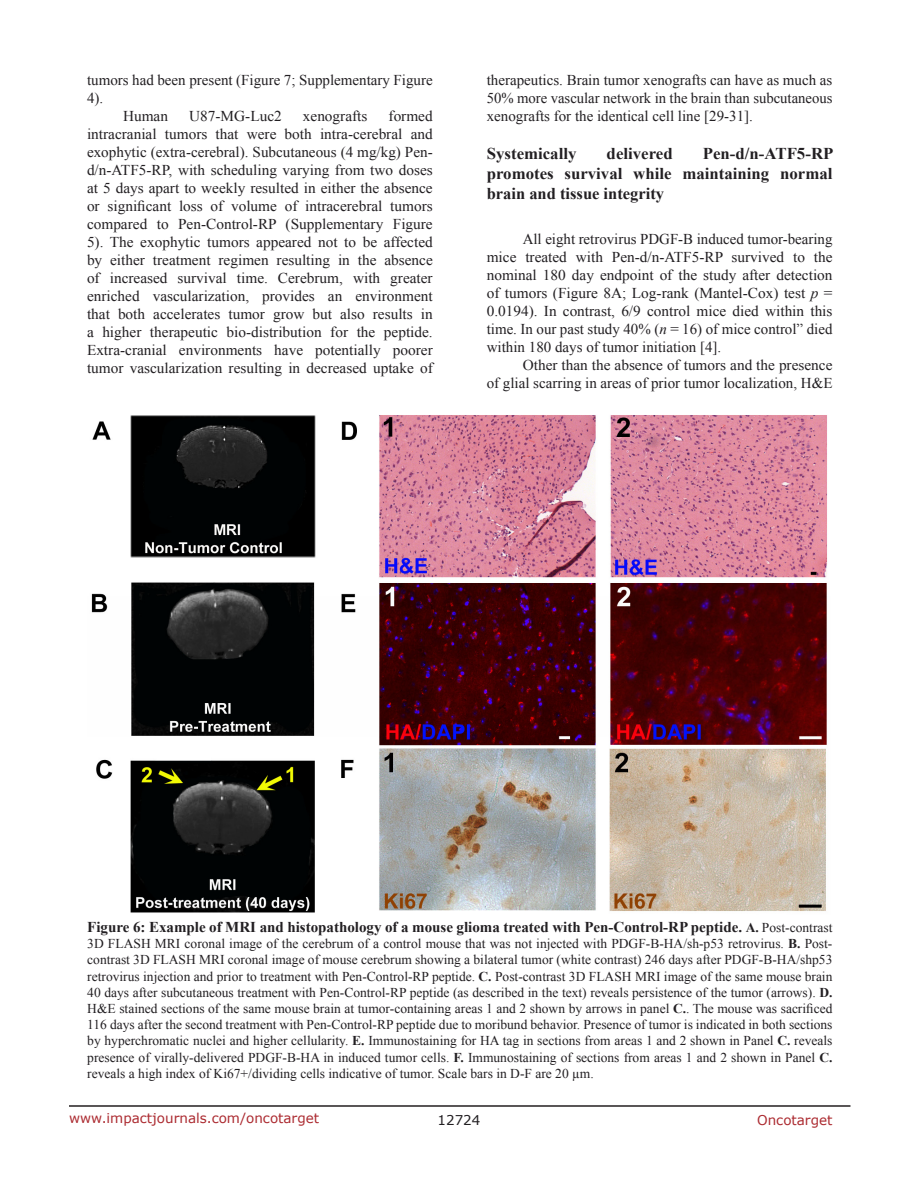
<style>
.page{position:relative;width:918px;height:1188px;background:#fff}
.page>*{position:absolute;margin:0;border:0;box-sizing:border-box;transform-origin:0 0}
.SubHeading{font:700 16.5px/19.8px "Times New Roman";color:#221f22;text-align:justify}
.BodyText{font:15px/18px "Times New Roman";color:#221f22;text-align:justify}
.FigureText{font:700 15px "Times New Roman";color:#221f22}
.FigureText-2{font:13.5px/16.2px "Times New Roman";color:#221f22;text-align:justify}
.t1{font:13.5px "Verdana";color:#ac2b31}
.t2{font:13.5px "Verdana";color:#221f22}
.s1{font-style:italic}
.s2{font-size:13.5px}
.s3{font-weight:400;font-size:13.5px}
.s4{font-weight:700}
</style>
<div class="page">
<hr style="left:69px;top:1105px;width:781px;height:2px;background:#231f20">
<img style="left:91px;top:415px;width:736px;height:498px">
<p class="BodyText" style="left:87px;top:71px;width:347px">tumors had been present (Figure 7; Supplementary Figure<br>4).</p>
<p class="BodyText" style="left:123px;top:107px;width:47px">Human</p>
<p class="BodyText" style="left:189px;top:107px;width:94px">U87-MG-Luc2</p>
<p class="BodyText" style="left:303px;top:107px;width:66px">xenografts</p>
<p class="BodyText" style="left:87px;top:107px;width:347px;text-indent:302px">formed intracranial tumors that were both intra-cerebral and exophytic (extra-cerebral). Subcutaneous (4 mg/kg) Pen&shy;d/n-ATF5-RP, with scheduling varying from two doses at 5 days apart to weekly resulted in either the absence or significant loss of volume of intracerebral tumors compared to Pen-Control-RP (Supplementary Figure 5). The exophytic tumors appeared not to be affected by either treatment regimen resulting in the absence of increased survival time. Cerebrum, with greater enriched vascularization, provides an environment that both accelerates tumor grow but also results in a higher therapeutic bio-distribution for the peptide.<br>Extra-cranial environments have potentially poorer tumor vascularization resulting in decreased uptake of</p>
<p class="BodyText" style="left:487px;top:71px;width:347px">therapeutics. Brain tumor xenografts can have as much as 50% more vascular network in the brain than subcutaneous xenografts for the identical cell line [29-31].</p>
<p class="SubHeading" style="left:487px;top:143px;width:91px">Systemically</p>
<p class="SubHeading" style="left:607px;top:143px;width:68px">delivered</p>
<p class="SubHeading" style="left:487px;top:143px;width:348px;text-indent:216px">Pen-d/n-ATF5-RP promotes survival while maintaining normal brain and tissue integrity</p>
<p class="BodyText" style="left:487px;top:230px;width:347px;text-indent:36px">All eight retrovirus PDGF-B induced tumor-bearing mice treated with Pen-d/n-ATF5-RP survived to the nominal 180 day endpoint of the study after detection of tumors (Figure 8A; Log-rank (Mantel-Cox) test <span class="s1">p</span> = 0.0194). In contrast, 6/9 control mice died within this time. In our past study 40% (<span class="s1">n</span> = 16) of mice control” died within 180 days of tumor initiation [4].</p>
<p class="BodyText" style="left:487px;top:356px;width:347px;text-align:right">Other than the absence of tumors and the presence<br>of glial scarring in areas of prior tumor localization, H&amp;E</p>
<p class="FigureText" style="left:87px;top:917px;width:747px">Figure 6: Example of MRI and histopathology of a mouse glioma treated with Pen-Control-RP peptide. <span class="s2">A.</span> <span class="s3">Post-contrast</span></p>
<p class="FigureText-2" style="left:87px;top:935px;width:747px">3D FLASH MRI coronal image of the cerebrum of a control mouse that was not injected with PDGF-B-HA/sh-p53 retrovirus. <span class="s4">B.</span> Post&shy;contrast 3D FLASH MRI coronal image of mouse cerebrum showing a bilateral tumor (white contrast) 246 days after PDGF-B-HA/shp53 retrovirus injection and prior to treatment with Pen-Control-RP peptide. <span class="s4">C.</span> Post-contrast 3D FLASH MRI image of the same mouse brain 40 days after subcutaneous treatment with Pen-Control-RP peptide (as described in the text) reveals persistence of the tumor (arrows). <span class="s4">D.<br></span>H&amp;E stained sections of the same mouse brain at tumor-containing areas 1 and 2 shown by arrows in panel <span class="s4">C.</span>. The mouse was sacrificed 116 days after the second treatment with Pen-Control-RP peptide due to moribund behavior. Presence of tumor is indicated in both sections by hyperchromatic nuclei and higher cellularity. <span class="s4">E.</span> Immunostaining for HA tag in sections from areas 1 and 2 shown in Panel <span class="s4">C.</span> reveals presence of virally-delivered PDGF-B-HA in induced tumor cells. <span class="s4">F.</span> Immunostaining of sections from areas 1 and 2 shown in Panel <span class="s4">C. </span>reveals a high index of Ki67+/dividing cells indicative of tumor. Scale bars in D-F are 20 µm.</p>
<p class="t1" style="left:69px;top:1109px;width:252px">www.impactjournals.com/oncotarget</p>
<p class="t2" style="left:438px;top:1111px;width:44px">12724</p>
<p class="t1" style="left:757px;top:1111px;width:77px">Oncotarget</p>
</div>
